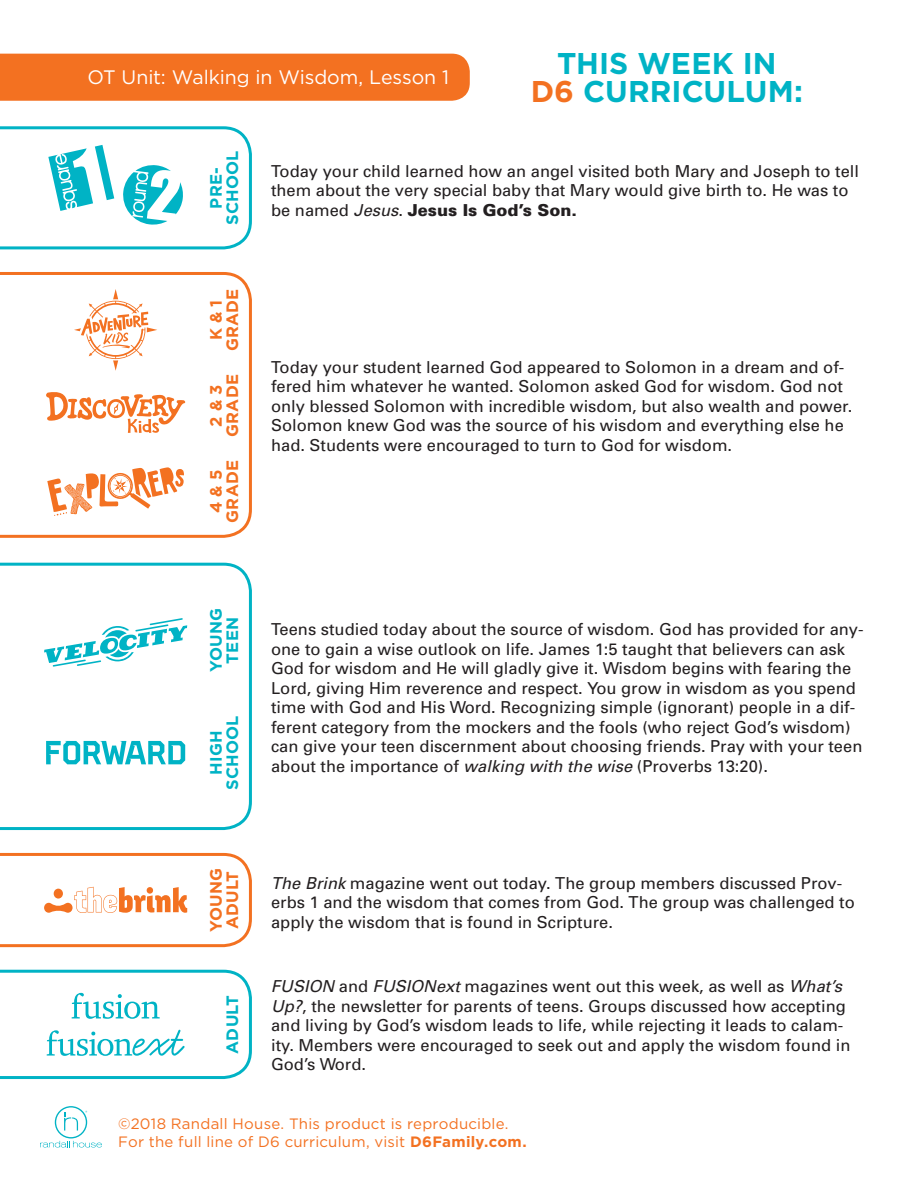
<style>
.page{position:relative;width:918px;height:1188px;background:#fff}
.page>*{position:absolute;margin:0;border:0;box-sizing:border-box;transform-origin:0 0}
.t1{font:700 30px/28.5px "Gotham";color:#00b3c5;text-align:center}
.t2{font:19.5px "Gotham";letter-spacing:-.005em;color:#fff}
.t3{font:16.5px/19.5px "Univers";color:#231f20}
.t4{font:700 16.5px/16.5px "Gotham";letter-spacing:.01em;color:#00b3c5;text-align:center}
.t5{font:700 16.5px/16.5px "Gotham";letter-spacing:.01em;color:#f37121;text-align:center}
.t6{font:15px/18px "Gotham";letter-spacing:.015em;color:#f37121}
.s1{color:#f37121}
.s2{font-style:italic}
.s3{font-weight:900}
.s4{font-weight:700}
</style>
<div class="page">
<svg style="left:0;top:126px;width:252px;height:124px"></svg>
<svg style="left:40px;top:1106px;width:62px;height:42px"></svg>
<svg style="left:0;top:272px;width:252px;height:266px"></svg>
<svg style="left:0;top:562px;width:252px;height:269px"></svg>
<svg style="left:46px;top:391px;width:139px;height:42px"></svg>
<svg style="left:47px;top:467px;width:137px;height:49px"></svg>
<svg style="left:74px;top:289px;width:83px;height:82px"></svg>
<svg style="left:44px;top:618px;width:143px;height:49px"></svg>
<svg style="left:46px;top:741px;width:139px;height:23px"></svg>
<svg style="left:0;top:852px;width:252px;height:96px"></svg>
<svg style="left:0;top:969px;width:252px;height:110px"></svg>
<div style="left:0;top:54px;width:470px;height:47px;background:#f37121"></div>
<p class="t2" style="left:87px;top:66px;width:363px">OT Unit: Walking in Wisdom, Lesson 1</p>
<h1 class="t1" style="left:531px;top:48px;width:274px">THIS WEEK IN<br><span class="s1">D6</span> CURRICULUM:</h1>
<p class="t4" style="left:207px;top:225px;width:75px;rotate:-90deg">PRE-<br>SCHOOL</p>
<p class="t5" style="left:207px;top:351px;width:64px;rotate:-90deg">K &amp; 1<br>GRADE</p>
<p class="t5" style="left:207px;top:437px;width:64px;rotate:-90deg">2 &amp; 3<br>GRADE</p>
<p class="t5" style="left:207px;top:523px;width:64px;rotate:-90deg">4 &amp; 5<br>GRADE</p>
<p class="t3" style="left:271px;top:161px;width:589px">Today your child learned how an angel visited both Mary and Joseph to tell them about the very special baby that Mary would give birth to. He was to be named <span class="s2">Jesus</span>. <span class="s3">Jesus Is God’s Son.</span></p>
<p class="t3" style="left:271px;top:357px;width:583px">Today your student learned God appeared to Solomon in a dream and of&shy;fered him whatever he wanted. Solomon asked God for wisdom. God not only blessed Solomon with incredible wisdom, but also wealth and power.<br>Solomon knew God was the source of his wisdom and everything else he had. Students were encouraged to turn to God for wisdom.</p>
<p class="t4" style="left:207px;top:672px;width:66px;rotate:-90deg">YOUNG<br>TEEN</p>
<p class="t4" style="left:207px;top:790px;width:75px;rotate:-90deg">HIGH<br>SCHOOL</p>
<p class="t5" style="left:207px;top:932px;width:66px;text-align:left;rotate:-90deg">YOUNG<br>ADULT</p>
<p class="t4" style="left:224px;top:1054px;width:60px;rotate:-90deg">ADULT</p>
<p class="t3" style="left:271px;top:620px;width:594px">Teens studied today about the source of wisdom. God has provided for any&shy;one to gain a wise outlook on life. James 1:5 taught that believers can ask God for wisdom and He will gladly give it. Wisdom begins with fearing the Lord, giving Him reverence and respect. You grow in wisdom as you spend time with God and His Word. Recognizing simple (ignorant) people in a dif&shy;ferent category from the mockers and the fools (who reject God’s wisdom) can give your teen discernment about choosing friends. Pray with your teen about the importance of <span class="s2">walking with the wise</span> (Proverbs 13:20).</p>
<p class="t3" style="left:271px;top:873px;width:585px"><span class="s2">The Brink</span> magazine went out today. The group members discussed Prov&shy;erbs 1 and the wisdom that comes from God. The group was challenged to apply the wisdom that is found in Scripture.</p>
<p class="t3" style="left:271px;top:976px;width:581px"><span class="s2">FUSION</span> and <span class="s2">FUSIONext</span> magazines went out this week, as well as <span class="s2">What’s Up?</span>, the newsletter for parents of teens. Groups discussed how accepting and living by God’s wisdom leads to life, while rejecting it leads to calam&shy;ity. Members were encouraged to seek out and apply the wisdom found in God’s Word.</p>
<p class="t6" style="left:118px;top:1115px;width:410px">©2018 Randall House. This product is reproducible.<br>For the full line of D6 curriculum, visit <span class="s4">D6Family.com.</span></p>
</div>
